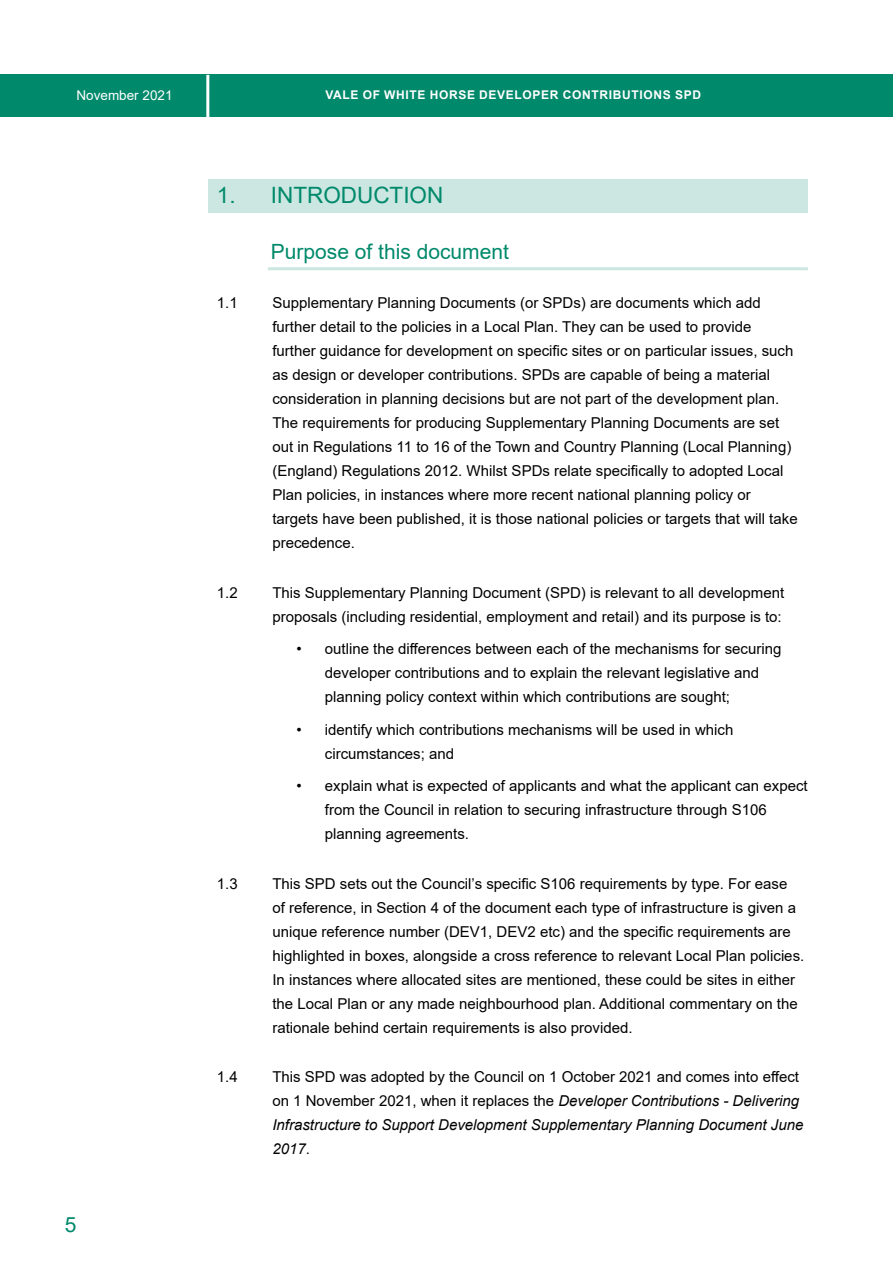
<style>
.page{position:relative;width:893px;height:1263px;background:#fff}
.page>*{position:absolute;margin:0;border:0;box-sizing:border-box;transform-origin:0 0}
.t1{font:22.5px "Arial";color:#00896b}
.t2{font:21px "Arial";color:#00896b}
.t3{font:15px/24px "Arial";color:#000}
.t4{font:italic 15px/24px "Arial";color:#000}
.t5{font:13.5px "Arial";color:#fff}
.t6{font:700 12px "Arial";letter-spacing:.055em;color:#fff}
.s1{font-style:normal}
</style>
<div class="page">
<div style="left:0;top:75px;width:893px;height:42px;background:#00896b"></div>
<hr style="left:206px;top:75px;width:3px;height:53px;background:#fff">
<div style="left:208px;top:179px;width:600px;height:33px;background:#cce7e1"></div>
<hr style="left:268px;top:267px;width:540px;height:3px;background:#cce7e1">
<p class="t5" style="left:77px;top:86px;width:98px">November 2021</p>
<p class="t6" style="left:325px;top:86px;width:377px">VALE OF WHITE HORSE DEVELOPER CONTRIBUTIONS SPD</p>
<h2 class="t2" style="left:65px;top:1210px;width:13px">5</h2>
<h1 class="t1" style="left:217px;top:180px;width:228px">1. INTRODUCTION</h1>
<h2 class="t2" style="left:271px;top:237px;width:240px">Purpose of this document</h2>
<p class="t3" style="left:217px;top:291px;width:22px">1.1</p>
<p class="t3" style="left:272px;top:291px;width:527px">Supplementary Planning Documents (or SPDs) are documents which add further detail to the policies in a Local Plan. They can be used to provide further guidance for development on specific sites or on particular issues, such as design or developer contributions. SPDs are capable of being a material consideration in planning decisions but are not part of the development plan.<br>The requirements for producing Supplementary Planning Documents are set out in Regulations 11 to 16 of the Town and Country Planning (Local Planning) (England) Regulations 2012. Whilst SPDs relate specifically to adopted Local Plan policies, in instances where more recent national planning policy or targets have been published, it is those national policies or targets that will take precedence.</p>
<p class="t3" style="left:217px;top:580px;width:22px">1.2</p>
<p class="t3" style="left:272px;top:580px;width:513px">This Supplementary Planning Document (SPD) is relevant to all development proposals (including residential, employment and retail) and its purpose is to:</p>
<p class="t3" style="left:325px;top:637px;width:458px;text-indent:-28px">• outline the differences between each of the mechanisms for securing developer contributions and to explain the relevant legislative and planning policy context within which contributions are sought;</p>
<p class="t3" style="left:325px;top:717px;width:410px;text-indent:-28px">• identify which contributions mechanisms will be used in which circumstances; and</p>
<p class="t3" style="left:325px;top:774px;width:484px;text-indent:-28px">• explain what is expected of applicants and what the applicant can expect from the Council in relation to securing infrastructure through S106 planning agreements.</p>
<p class="t3" style="left:217px;top:871px;width:22px">1.3</p>
<p class="t3" style="left:272px;top:871px;width:533px">This SPD sets out the Council’s specific S106 requirements by type. For ease<br>of reference, in Section 4 of the document each type of infrastructure is given a unique reference number (DEV1, DEV2 etc) and the specific requirements are highlighted in boxes, alongside a cross reference to relevant Local Plan policies.<br>In instances where allocated sites are mentioned, these could be sites in either the Local Plan or any made neighbourhood plan. Additional commentary on the rationale behind certain requirements is also provided.</p>
<p class="t3" style="left:217px;top:1065px;width:22px">1.4</p>
<p class="t4" style="left:272px;top:1065px;width:533px"><span class="s1">This SPD was adopted by the Council on 1 October 2021 and comes into effect on 1 November 2021, when it replaces the</span> Developer Contributions - Delivering Infrastructure to Support Development Supplementary Planning Document June 2017<span class="s1">.</span></p>
</div>
